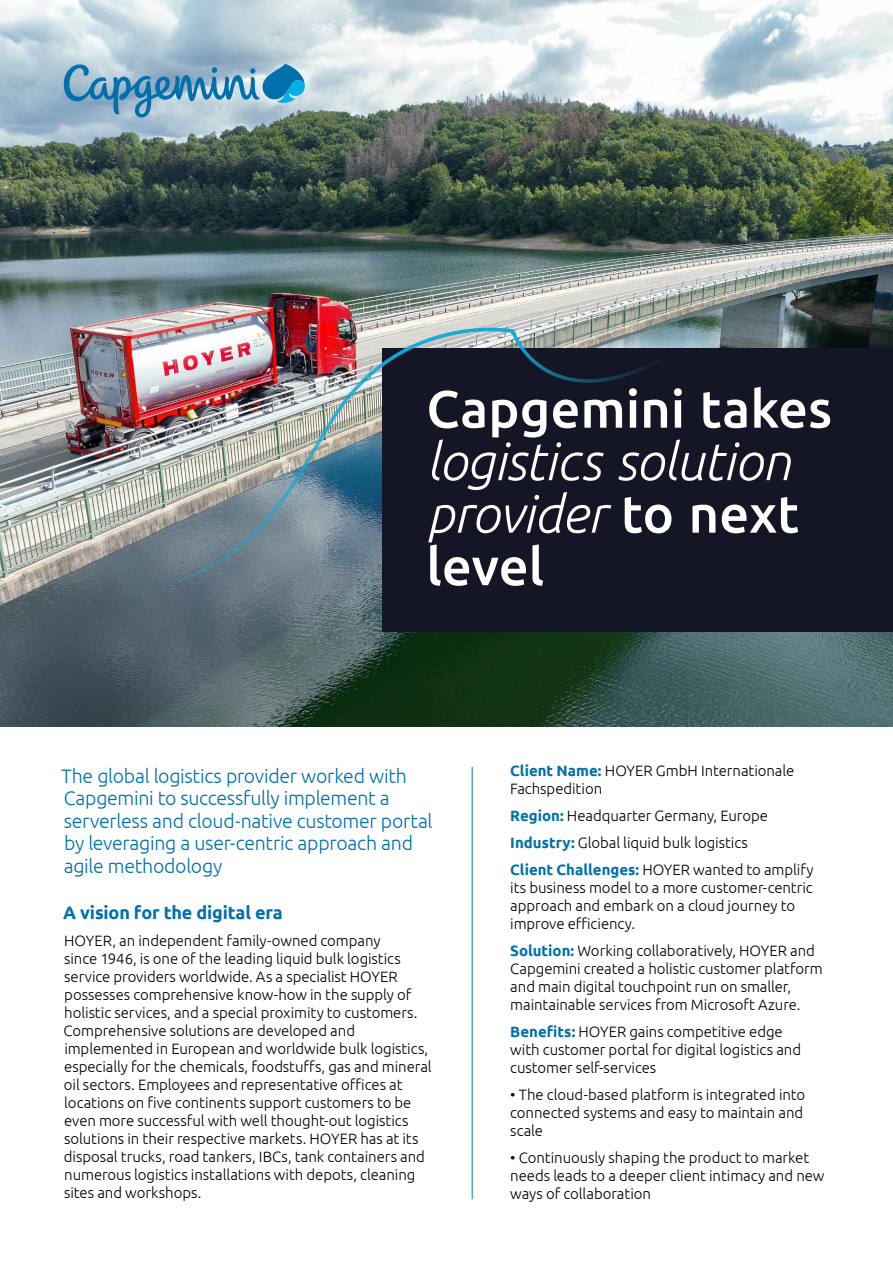
<style>
.page{position:relative;width:893px;height:1263px;background:#fff}
.page>*{position:absolute;margin:0;border:0;box-sizing:border-box;transform-origin:0 0}
.t1{font:italic 300 52.5px/52.5px "Ubuntu";letter-spacing:-.01em;color:#fff}
.t2{font:500 52.5px "Ubuntu";color:#fff}
.t3{font:300 19.5px/22.5px "Ubuntu";letter-spacing:-.015em;color:#0070ad}
.t4{font:700 18px "Ubuntu";letter-spacing:-.01em;color:#0070ad}
.t5{font:300 15px/18px "Ubuntu";letter-spacing:-.005em;color:#000}
.s1{font-weight:500;font-style:normal}
.s2{font-weight:700;color:#0070ad}
</style>
<div class="page">
<img style="left:0;top:0;width:893px;height:726px">
<div style="left:383px;top:348px;width:510px;height:283px;background:#151625"></div>
<hr style="left:472px;top:767px;width:1px;height:432px;background:#007db7">
<img style="left:14px;top:328px;width:691px;height:269px">
<svg style="left:64px;top:64px;width:241px;height:54px;background:#7bacc7"></svg>
<h1 class="t2" style="left:426px;top:376px;width:407px">Capgemini takes</h1>
<h1 class="t1" style="left:426px;top:434px;width:374px">logistics solution provider <span class="s1">to next level</span></h1>
<h2 class="t3" style="left:61px;top:764px;width:373px">The global logistics provider worked with Capgemini to successfully implement a serverless and cloud-native customer portal by leveraging a user-centric approach and agile methodology</h2>
<p class="t4" style="left:63px;top:902px;width:221px">A vision for the digital era</p>
<p class="t5" style="left:64px;top:931px;width:370px">HOYER, an independent family-owned company<br>since 1946, is one of the leading liquid bulk logistics service providers worldwide. As a specialist HOYER possesses comprehensive know-how in the supply of holistic services, and a special proximity to customers.<br>Comprehensive solutions are developed and implemented in European and worldwide bulk logistics, especially for the chemicals, foodstuffs, gas and mineral oil sectors. Employees and representative offices at locations on five continents support customers to be even more successful with well thought-out logistics solutions in their respective markets. HOYER has at its disposal trucks, road tankers, IBCs, tank containers and numerous logistics installations with depots, cleaning sites and workshops.</p>
<p class="t5" style="left:510px;top:761px;width:286px"><span class="s2">Client Name:</span> HOYER GmbH Internationale<br>Fachspedition</p>
<p class="t5" style="left:510px;top:802px;width:305px;line-height:27px"><span class="s2">Region:</span> Headquarter Germany, Europe<br><span class="s2">Industry:</span> Global liquid bulk logistics<br><span class="s2">Client Challenges:</span> HOYER wanted to amplify</p>
<p class="t5" style="left:510px;top:878px;width:304px">its business model to a more customer-centric approach and embark on a cloud journey to improve efficiency.</p>
<p class="t5" style="left:510px;top:941px;width:314px"><span class="s2">Solution:</span> Working collaboratively, HOYER and Capgemini created a holistic customer platform and main digital touchpoint run on smaller, maintainable services from Microsoft Azure.</p>
<p class="t5" style="left:510px;top:1022px;width:292px"><span class="s2">Benefits:</span> HOYER gains competitive edge with customer portal for digital logistics and customer self-services</p>
<p class="t5" style="left:510px;top:1085px;width:297px">• The cloud-based platform is integrated into connected systems and easy to maintain and scale</p>
<p class="t5" style="left:510px;top:1148px;width:316px">• Continuously shaping the product to market needs leads to a deeper client intimacy and new ways of collaboration</p>
</div>
